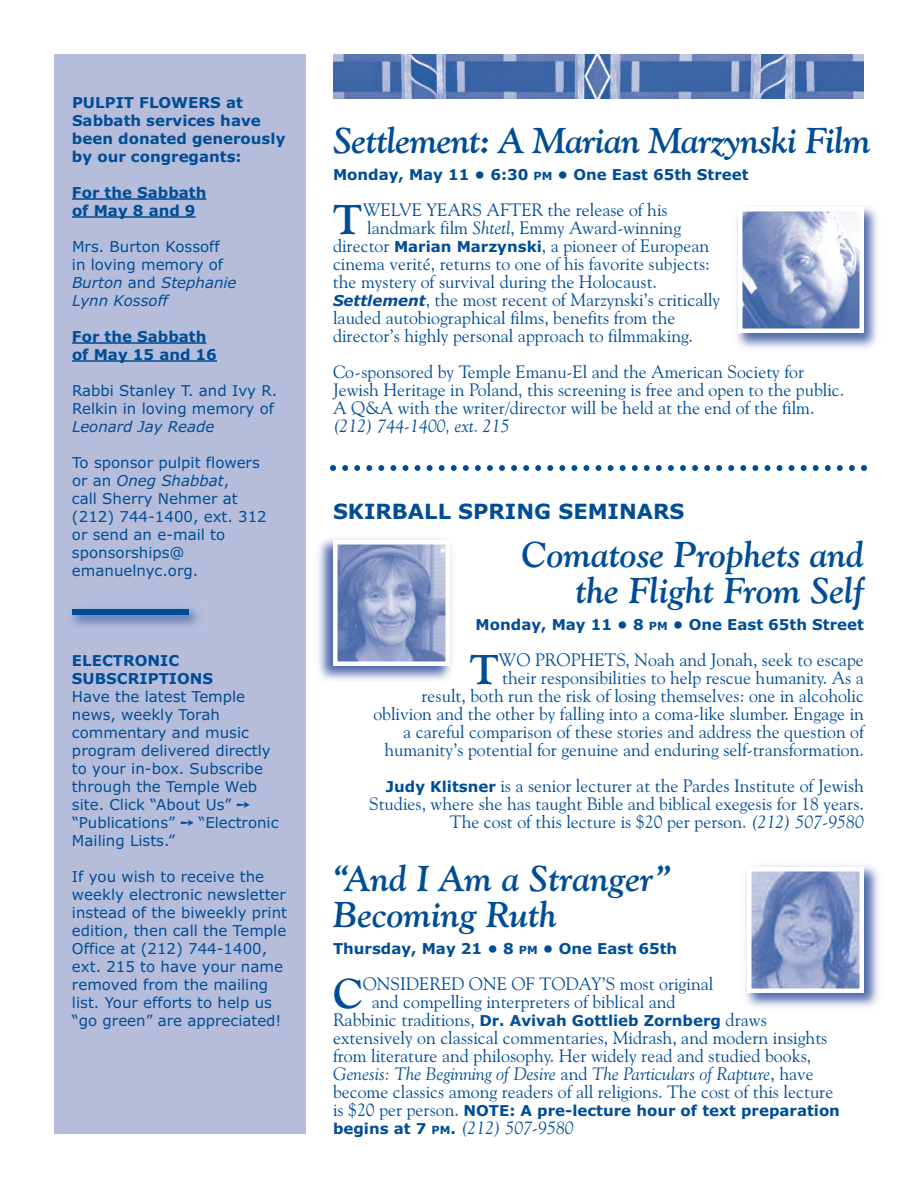
<style>
.page{position:relative;width:918px;height:1188px;background:#fff}
.page>*{position:absolute;margin:0;border:0;box-sizing:border-box;transform-origin:0 0}
.t1{font:700 41.7px "Goudy Old Style BT";color:#014d95}
.t2{font:italic 700 36px/36px "Goudy Old Style BT";color:#014d95;text-align:right}
.t3{font:700 21px "Verdana";color:#014d95}
.t4{font:18px/18px "Goudy Old Style BT";color:#014d95}
.t5{font:italic 18px "Goudy Old Style BT";color:#014d95}
.t6{font:15px/18px "Verdana";color:#014d95}
.t7{font:700 15px/18px "Verdana";color:#014d95}
.t8{font:italic 15px "Verdana";color:#014d95}
.s1{font-style:italic}
.s2{font-size:11.25px}
.s3{font-family:"Verdana";font-weight:700;font-size:15px}
.s4{font-family:"Verdana";font-weight:700;font-style:italic;font-size:15px}
.s5{font-family:"Goudy Old Style BT";font-weight:400;font-size:18px}
.s6{font-family:"Verdana";font-weight:700;font-style:normal;font-size:15px}
.s7{font-family:"Verdana";font-weight:700;font-style:normal;font-size:11.25px}
</style>
<div class="page">
<div style="left:54px;top:54px;width:252px;height:1080px;background:#b5bddb"></div>
<hr style="left:72px;top:198px;width:134px;height:2px;background:#014d95">
<hr style="left:72px;top:216px;width:124px;height:2px;background:#014d95">
<hr style="left:72px;top:342px;width:134px;height:2px;background:#014d95">
<hr style="left:72px;top:360px;width:145px;height:2px;background:#014d95">
<div style="left:72px;top:609px;width:117px;height:6px;background:#014d95"></div>
<img style="left:333px;top:54px;width:531px;height:45px">
<img style="left:736px;top:206px;width:142px;height:143px">
<img style="left:743px;top:212px;width:116px;height:116px">
<div style="left:738px;top:207px;width:126px;height:126px;border:4px solid #fff"></div>
<svg style="left:330px;top:465px;width:537px;height:6px"></svg>
<img style="left:318px;top:538px;width:134px;height:143px">
<img style="left:338px;top:545px;width:107px;height:116px">
<div style="left:333px;top:540px;width:117px;height:126px;border:4px solid #fff"></div>
<img style="left:745px;top:865px;width:134px;height:143px">
<img style="left:752px;top:872px;width:107px;height:116px">
<div style="left:747px;top:867px;width:117px;height:126px;border:4px solid #fff"></div>
<p class="t7" style="left:72px;top:94px;width:215px">PULPIT FLOWERS at<br>Sabbath services have been donated generously by our congregants:</p>
<p class="t7" style="left:72px;top:184px;width:136px">For the Sabbath of May 8 and 9</p>
<p class="t6" style="left:72px;top:238px;width:166px">Mrs. Burton Kossoff in loving memory of<br><span class="s1">Burton</span> and <span class="s1">Stephanie<br>Lynn Kossoff</span></p>
<p class="t7" style="left:72px;top:328px;width:146px">For the Sabbath of May 15 and 16</p>
<p class="t6" style="left:72px;top:382px;width:207px">Rabbi Stanley T. and Ivy R.<br>Relkin in loving memory of</p>
<p class="t8" style="left:72px;top:418px;width:144px">Leonard Jay Reade</p>
<p class="t6" style="left:72px;top:454px;width:196px">To sponsor pulpit flowers or an <span class="s1">Oneg Shabbat</span>,<br>call Sherry Nehmer at (212) 744-1400, ext. 312 or send an e-mail to sponsorships@ emanuelnyc.org.</p>
<p class="t7" style="left:72px;top:652px;width:143px">ELECTRONIC<br>SUBSCRIPTIONS</p>
<p class="t6" style="left:72px;top:688px;width:208px">Have the latest Temple news, weekly Torah commentary and music program delivered directly to your in-box. Subscribe through the Temple Web site. Click “About Us” ➙ “Publications” ➙ “Electronic<br>Mailing Lists.”</p>
<p class="t6" style="left:72px;top:868px;width:217px">If you wish to receive the weekly electronic newsletter instead of the biweekly print edition, then call the Temple<br>Office at (212) 744-1400, ext. 215 to have your name removed from the mailing list. Your efforts to help us “go green” are appreciated!</p>
<h2 class="t2" style="left:333px;top:123px;width:539px">Settlement: A Marian Marzynski Film</h2>
<p class="t7" style="left:333px;top:166px;width:417px">Monday, May 11 • 6:30 <span class="s2">PM</span> • One East 65th Street</p>
<h1 class="t1" style="left:333px;top:195px;width:30px">T</h1>
<p class="t4" style="left:363px;top:201px;width:306px">WELVE YEARS AFTER the release of his</p>
<p class="t4" style="left:367px;top:219px;width:316px">landmark film <span class="s1">Shtetl</span>, Emmy Award-winning</p>
<p class="t4" style="left:333px;top:237px;width:378px">director <span class="s3">Marian Marzynski</span>, a pioneer of European</p>
<p class="t4" style="left:333px;top:255px;width:379px">cinema verité, returns to one of his favorite subjects:</p>
<p class="t4" style="left:333px;top:273px;width:326px">the mystery of survival during the Holocaust.</p>
<p class="t4" style="left:333px;top:291px;width:389px"><span class="s4">Settlement</span>, the most recent of Marzynski’s critically</p>
<p class="t4" style="left:333px;top:309px;width:344px">lauded autobiographical films, benefits from the</p>
<p class="t4" style="left:333px;top:327px;width:361px">director’s highly personal approach to filmmaking.</p>
<p class="t4" style="left:333px;top:363px;width:513px">Co-sponsored by Temple Emanu-El and the American Society for<br>Jewish Heritage in Poland, this screening is free and open to the public.<br>A Q&amp;A with the writer/director will be held at the end of the film.</p>
<p class="t5" style="left:333px;top:415px;width:178px">(212) 744-1400, ext. 215</p>
<p class="t3" style="left:333px;top:499px;width:353px">SKIRBALL SPRING SEMINARS</p>
<h2 class="t2" style="left:521px;top:537px;width:344px">Comatose Prophets and the Flight From Self</h2>
<p class="t7" style="left:476px;top:616px;width:390px">Monday, May 11 • 8 <span class="s2">PM</span> • One East 65th Street</p>
<h1 class="t1" style="left:470px;top:645px;width:30px">T</h1>
<p class="t4" style="left:373px;top:651px;width:492px;text-align:right">WO PROPHETS, Noah and Jonah, seek to escape<br>their responsibilities to help rescue humanity. As a<br>result, both run the risk of losing themselves: one in alcoholic oblivion and the other by falling into a coma-like slumber. Engage in a careful comparison of these stories and address the question of humanity’s potential for genuine and enduring self-transformation.</p>
<p class="t4" style="left:369px;top:777px;width:496px;text-align:right"><span class="s3">Judy Klitsner</span> is a senior lecturer at the Pardes Institute of Jewish<br>Studies, where she has taught Bible and biblical exegesis for 18 years.<br>The cost of this lecture is $20 per person. <span class="s1">(212) 507-9580</span></p>
<h2 class="t2" style="left:333px;top:861px;width:340px;text-align:left">“And I Am a Stranger”<br>Becoming Ruth</h2>
<p class="t7" style="left:333px;top:940px;width:346px">Thursday, May 21 • 8 <span class="s2">PM</span> • One East 65th</p>
<h1 class="t1" style="left:333px;top:969px;width:31px">C</h1>
<p class="t4" style="left:372px;top:975px;width:343px;text-indent:-9px">ONSIDERED ONE OF TODAY’S most original and compelling interpreters of biblical and</p>
<p class="t7" style="left:333px;top:1012px;width:435px"><span class="s5">Rabbinic traditions,</span> Dr. Avivah Gottlieb Zornberg <span class="s5">draws</span></p>
<p class="t4" style="left:333px;top:1029px;width:502px">extensively on classical commentaries, Midrash, and modern insights from literature and philosophy. Her widely read and studied books, <span class="s1">Genesis: The Beginning of Desire</span> and <span class="s1">The Particulars of Rapture</span>, have become classics among readers of all religions. The cost of this lecture</p>
<p class="t7" style="left:333px;top:1102px;width:508px"><span class="s5">is $20 per person.</span> NOTE: A pre-lecture hour of text preparation</p>
<p class="t5" style="left:333px;top:1117px;width:242px"><span class="s6">begins at 7</span> <span class="s7">PM</span><span class="s6">.</span> (212) 507-9580</p>
</div>
